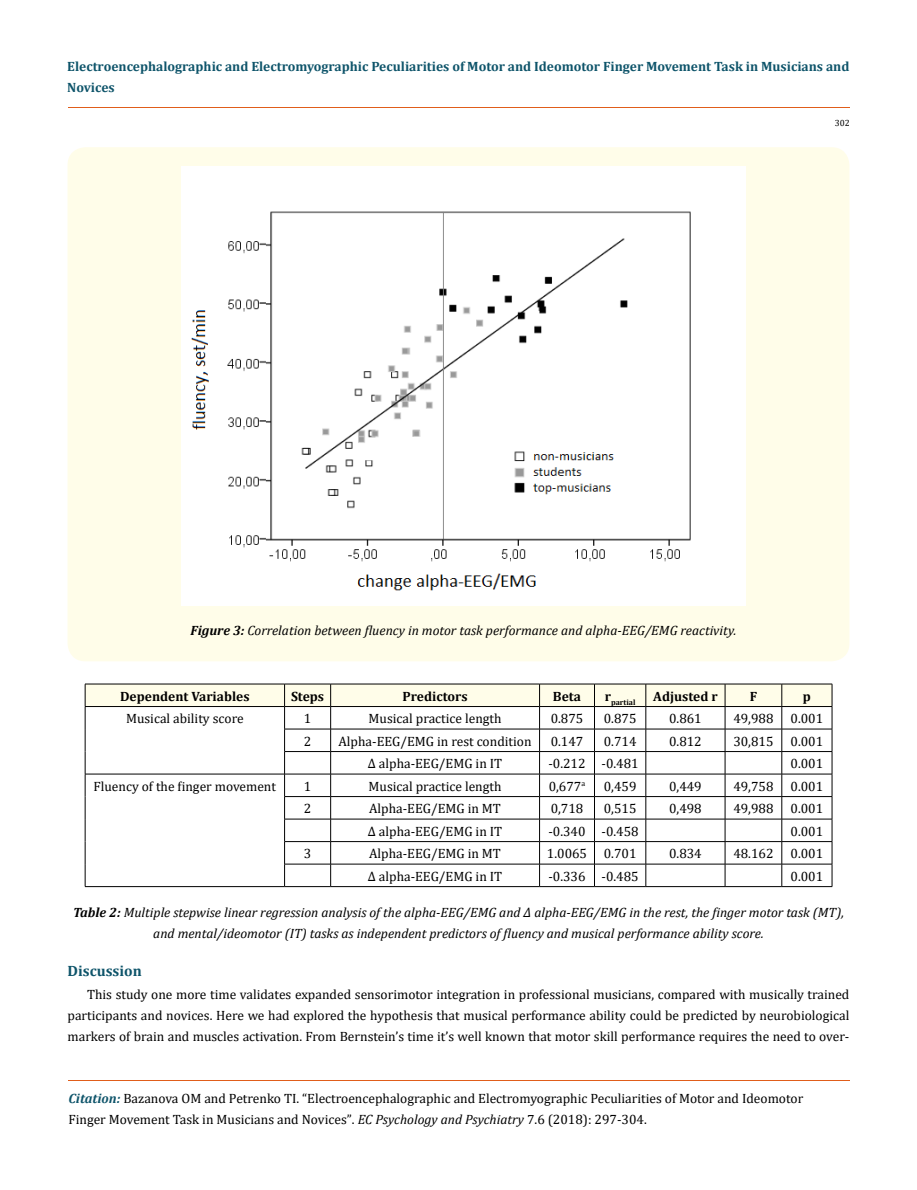
<style>
.page{position:relative;width:917px;height:1190px;background:#fff}
.page>*{position:absolute;margin:0;border:0;box-sizing:border-box;transform-origin:0 0}
.t1{font:700 15px "Cambria";color:#0e546a}
.t2{font:13.5px/21px "Cambria";color:#000}
.t3{font:italic 13.5px/21px "Cambria";color:#000;text-align:center}
.t4{font:700 13.5px/21px "Cambria";color:#0e546a}
.t5{font:700 13.5px "Cambria";color:#000}
.t6{font:9px "Cambria";color:#000}
.t7{font:700 7.8px "Cambria";color:#000}
.s1{font-weight:700}
.s2{font-weight:700;font-style:italic;color:#0e546a}
.s3{font-size:13.35px}
.s4{font-style:italic}
</style>
<div class="page">
<hr style="left:68px;top:108px;width:781px;height:1px;background:#e05d1a">
<hr style="left:68px;top:1080px;width:781px;height:1px;background:#e05d1a">
<div style="left:68px;top:147px;width:781px;height:514px;background:#fffde9;border-radius:18px"></div>
<div style="left:182px;top:167px;width:563px;height:438px;background:#fff"></div>
<hr style="left:85px;top:683px;width:199px;height:1px;background:#000">
<hr style="left:284px;top:683px;width:46px;height:1px;background:#000">
<hr style="left:330px;top:683px;width:209px;height:1px;background:#000">
<hr style="left:539px;top:683px;width:55px;height:1px;background:#000">
<hr style="left:594px;top:683px;width:51px;height:1px;background:#000">
<hr style="left:645px;top:683px;width:80px;height:1px;background:#000">
<hr style="left:725px;top:683px;width:56px;height:1px;background:#000">
<hr style="left:781px;top:683px;width:51px;height:1px;background:#000">
<svg style="left:85px;top:684px;width:747px;height:202px"></svg>
<hr style="left:85px;top:886px;width:199px;height:1px;background:#000">
<hr style="left:284px;top:886px;width:46px;height:1px;background:#000">
<hr style="left:330px;top:886px;width:209px;height:1px;background:#000">
<hr style="left:539px;top:886px;width:55px;height:1px;background:#000">
<hr style="left:594px;top:886px;width:51px;height:1px;background:#000">
<hr style="left:645px;top:886px;width:80px;height:1px;background:#000">
<hr style="left:725px;top:886px;width:56px;height:1px;background:#000">
<hr style="left:781px;top:886px;width:51px;height:1px;background:#000">
<p class="t4" style="left:67px;top:55px;width:783px">Electroencephalographic and Electromyographic Peculiarities of Motor and Ideomotor Finger Movement Task in Musicians and<br>Novices</p>
<p class="t6" style="left:834px;top:118px;width:16px">302</p>
<p class="t3" style="left:190px;top:619px;width:547px"><span class="s1">Figure 3:</span> Correlation between fluency in motor task performance and alpha-EEG/EMG reactivity.</p>
<p class="t5" style="left:120px;top:686px;width:131px">Dependent Variables</p>
<p class="t5" style="left:291px;top:686px;width:35px">Steps</p>
<p class="t5" style="left:402px;top:686px;width:66px">Predictors</p>
<p class="t5" style="left:553px;top:686px;width:30px">Beta</p>
<p class="t7" style="left:604px;top:697px;width:32px"><sup>r</sup>partial</p>
<p class="t5" style="left:653px;top:686px;width:66px">Adjusted r</p>
<p class="t5" style="left:749px;top:686px;width:9px">F</p>
<p class="t5" style="left:802px;top:686px;width:10px">p</p>
<p class="t2" style="left:126px;top:708px;width:119px">Musical ability score</p>
<p class="t2" style="left:304px;top:708px;width:9px">1</p>
<p class="t2" style="left:368px;top:708px;width:134px">Musical practice length</p>
<p class="t2" style="left:550px;top:708px;width:34px">0.875</p>
<p class="t2" style="left:603px;top:708px;width:34px">0.875</p>
<p class="t2" style="left:669px;top:708px;width:34px">0.861</p>
<p class="t2" style="left:733px;top:708px;width:42px">49,988</p>
<p class="t2" style="left:790px;top:708px;width:34px">0.001</p>
<p class="t2" style="left:304px;top:730px;width:9px">2</p>
<p class="t2" style="left:338px;top:730px;width:194px">Alpha-EEG/EMG in rest condition</p>
<p class="t2" style="left:550px;top:730px;width:34px">0.147</p>
<p class="t2" style="left:603px;top:730px;width:34px">0.714</p>
<p class="t2" style="left:669px;top:730px;width:34px">0.812</p>
<p class="t2" style="left:733px;top:730px;width:42px">30,815</p>
<p class="t2" style="left:790px;top:730px;width:34px">0.001</p>
<p class="t2" style="left:368px;top:753px;width:136px">∆ alpha-EEG/EMG in IT</p>
<p class="t2" style="left:548px;top:753px;width:92px">-0.212 -0.481</p>
<p class="t2" style="left:790px;top:753px;width:34px">0.001</p>
<p class="t2" style="left:94px;top:775px;width:184px">Fluency of the finger movement</p>
<p class="t2" style="left:304px;top:775px;width:9px">1</p>
<p class="t2" style="left:368px;top:775px;width:134px">Musical practice length</p>
<p class="t2" style="left:548px;top:775px;width:38px">0,677<sup>a</sup></p>
<p class="t2" style="left:603px;top:775px;width:34px">0,459</p>
<p class="t2" style="left:669px;top:775px;width:34px">0,449</p>
<p class="t2" style="left:733px;top:775px;width:42px">49,758</p>
<p class="t2" style="left:790px;top:775px;width:34px">0.001</p>
<p class="t2" style="left:304px;top:798px;width:9px">2</p>
<p class="t2" style="left:369px;top:798px;width:133px">Alpha-EEG/EMG in MT</p>
<p class="t2" style="left:550px;top:798px;width:34px">0,718</p>
<p class="t2" style="left:603px;top:798px;width:34px">0,515</p>
<p class="t2" style="left:669px;top:798px;width:34px">0,498</p>
<p class="t2" style="left:733px;top:798px;width:42px">49,988</p>
<p class="t2" style="left:790px;top:798px;width:34px">0.001</p>
<p class="t2" style="left:368px;top:820px;width:136px">∆ alpha-EEG/EMG in IT</p>
<p class="t2" style="left:548px;top:820px;width:92px">-0.340 -0.458</p>
<p class="t2" style="left:790px;top:820px;width:34px">0.001</p>
<p class="t2" style="left:304px;top:843px;width:9px">3</p>
<p class="t2" style="left:369px;top:843px;width:133px">Alpha-EEG/EMG in MT</p>
<p class="t2" style="left:547px;top:843px;width:91px">1.0065 0.701</p>
<p class="t2" style="left:669px;top:843px;width:34px">0.834</p>
<p class="t2" style="left:733px;top:843px;width:42px">48.162</p>
<p class="t2" style="left:790px;top:843px;width:34px">0.001</p>
<p class="t2" style="left:368px;top:865px;width:136px">∆ alpha-EEG/EMG in IT</p>
<p class="t2" style="left:548px;top:865px;width:92px">-0.336 -0.485</p>
<p class="t2" style="left:790px;top:865px;width:34px">0.001</p>
<p class="t3" style="left:73px;top:901px;width:772px"><span class="s1">Table 2:</span> Multiple stepwise linear regression analysis of the alpha-EEG/EMG and Δ alpha-EEG/EMG in the rest, the finger motor task (MT), and mental/ideomotor (IT) tasks as independent predictors of fluency and musical performance ability score.</p>
<p class="t1" style="left:68px;top:960px;width:76px">Discussion</p>
<p class="t2" style="left:68px;top:984px;width:783px;text-align:justify;text-indent:19px">This study one more time validates expanded sensorimotor integration in professional musicians, compared with musically trained participants and novices. Here we had explored the hypothesis that musical performance ability could be predicted by neurobiological markers of brain and muscles activation. From Bernstein’s time it’s well known that motor skill performance requires the need to over-</p>
<p class="t2" style="left:68px;top:1087px;width:736px"><span class="s2">Citation:</span> Bazanova OM and Petrenko TI. “Electroencephalographic and Electromyographic Peculiarities of Motor and Ideomotor<br>Finger Movement Task in Musicians and Novices”<span class="s3">.</span> <span class="s4">EC Psychology and Psychiatry</span> <span class="s3">7</span>.6 (2018): 297-304.</p>
</div>
